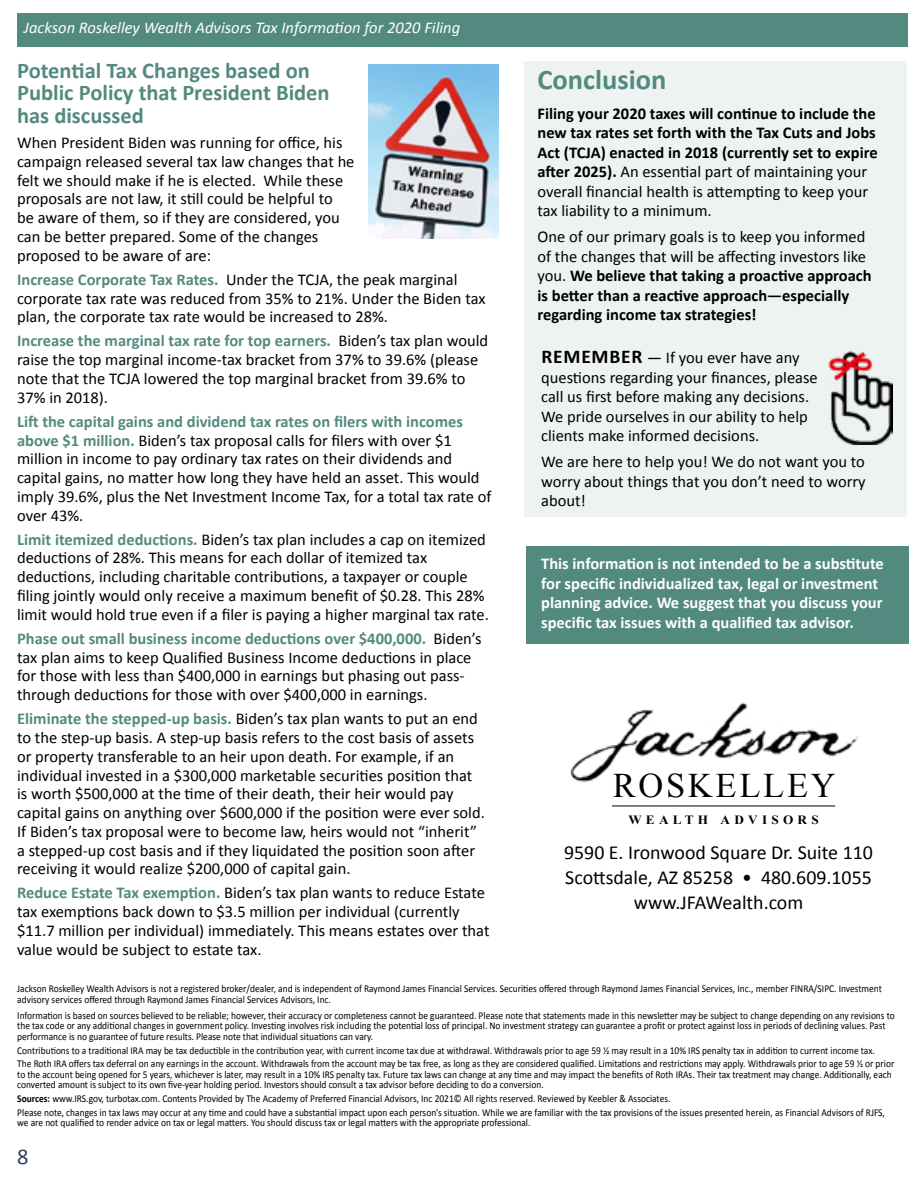
<style>
.page{position:relative;width:918px;height:1188px;background:#fff}
.page>*{position:absolute;margin:0;border:0;box-sizing:border-box;transform-origin:0 0}
.t1{font:34.5px "Times New Roman";letter-spacing:.08em;color:#000}
.body_copy{font:700 28.5px "Calibri";color:#538a7f}
.body_copy-2{font:700 22.5px/22.5px "Calibri";color:#538a7f}
.body_copy-3{font:22.5px "Calibri";color:#314362}
.t2{font:19.95px "Calibri";color:#000}
.body_copy-4{font:16.5px/18.8px "Calibri";color:#000}
.body_copy-5{font:700 16.5px/19.5px "Calibri";color:#000}
.body_copy-6{font:700 16.5px/19.5px "Calibri";color:#fff}
.t3{font:italic 16.5px "Calibri";color:#fff}
.t4{font:700 12.6px "Times New Roman";letter-spacing:.32em;color:#000;scale:1.05 1}
.body_copy-7{font:10.5px/10.5px "Calibri";color:#000;scale:.9 1}
.s1{font-weight:700;color:#538a7f}
.s2{font-weight:400}
.s3{font-weight:700;font-size:19.5px}
.s4{font-weight:700}
</style>
<div class="page">
<div style="left:524px;top:62px;width:383px;height:455px;background:#eef3f2"></div>
<div style="left:17px;top:14px;width:891px;height:33px;background:#538a7f"></div>
<hr style="left:612px;top:806px;width:223px;height:1px;background:#000">
<img style="left:570px;top:702px;width:288px;height:80px">
<div style="left:526px;top:546px;width:382px;height:98px;background:#538a7f"></div>
<img style="left:369px;top:64px;width:130px;height:174px">
<img style="left:828px;top:352px;width:65px;height:92px">
<p class="t3" style="left:24px;top:16px;width:438px">Jackson Roskelley Wealth Advisors Tax Information for 2020 Filing</p>
<p class="body_copy-2" style="left:17px;top:59px;width:314px">Potential Tax Changes based on<br>Public Policy that President Biden has discussed</p>
<p class="body_copy-4" style="left:17px;top:133px;width:339px">When President Biden was running for office, his campaign released several tax law changes that he felt we should make if he is elected. While these proposals are not law, it still could be helpful to<br>be aware of them, so if they are considered, you can be better prepared. Some of the changes proposed to be aware of are:</p>
<p class="body_copy-4" style="left:17px;top:270px;width:470px"><span class="s1">Increase Corporate Tax Rates.</span> Under the TCJA, the peak marginal corporate tax rate was reduced from 35% to 21%. Under the Biden tax plan, the corporate tax rate would be increased to 28%.</p>
<p class="body_copy-4" style="left:17px;top:332px;width:473px"><span class="s1">Increase the marginal tax rate for top earners.</span> Biden’s tax plan would raise the top marginal income-tax bracket from 37% to 39.6% (please note that the TCJA lowered the top marginal bracket from 39.6% to 37% in 2018).</p>
<p class="body_copy-4" style="left:17px;top:412px;width:476px"><span class="s1">Lift the capital gains and dividend tax rates on filers with incomes above $1 million.</span> Biden’s tax proposal calls for filers with over $1 million in income to pay ordinary tax rates on their dividends and capital gains, no matter how long they have held an asset. This would imply 39.6%, plus the Net Investment Income Tax, for a total tax rate of over 43%.</p>
<p class="body_copy-4" style="left:17px;top:530px;width:473px"><span class="s1">Limit itemized deductions.</span> Biden’s tax plan includes a cap on itemized deductions of 28%. This means for each dollar of itemized tax deductions, including charitable contributions, a taxpayer or couple filing jointly would only receive a maximum benefit of $0.28. This 28% limit would hold true even if a filer is paying a higher marginal tax rate.</p>
<p class="body_copy-4" style="left:17px;top:629px;width:466px"><span class="s1">Phase out small business income deductions over $400,000.</span> Biden’s tax plan aims to keep Qualified Business Income deductions in place for those with less than $400,000 in earnings but phasing out pass&shy;through deductions for those with over $400,000 in earnings.</p>
<p class="body_copy-4" style="left:17px;top:709px;width:469px"><span class="s1">Eliminate the stepped-up basis.</span> Biden’s tax plan wants to put an end to the step-up basis. A step-up basis refers to the cost basis of assets or property transferable to an heir upon death. For example, if an individual invested in a $300,000 marketable securities position that is worth $500,000 at the time of their death, their heir would pay capital gains on anything over $600,000 if the position were ever sold.<br>If Biden’s tax proposal were to become law, heirs would not “inherit” a stepped-up cost basis and if they liquidated the position soon after receiving it would realize $200,000 of capital gain.</p>
<p class="body_copy-4" style="left:17px;top:883px;width:474px"><span class="s1">Reduce Estate Tax exemption.</span> Biden’s tax plan wants to reduce Estate tax exemptions back down to $3.5 million per individual (currently $11.7 million per individual) immediately. This means estates over that value would be subject to estate tax.</p>
<p class="body_copy" style="left:538px;top:61px;width:130px">Conclusion</p>
<p class="body_copy-5" style="left:538px;top:103px;width:342px">Filing your 2020 taxes will continue to include the new tax rates set forth with the Tax Cuts and Jobs Act (TCJA) enacted in 2018 (currently set to expire after 2025). <span class="s2">An essential part of maintaining your overall financial health is attempting to keep your tax liability to a minimum.</span></p>
<p class="body_copy-5" style="left:538px;top:227px;width:336px"><span class="s2">One of our primary goals is to keep you informed of the changes that will be affecting investors like you.</span> We believe that taking a proactive approach is better than a reactive approach—especially regarding income tax strategies!</p>
<p class="body_copy-4" style="left:541px;top:348px;width:278px;line-height:19.5px"><span class="s3">REMEMBER</span> — If you ever have any questions regarding your finances, please call us first before making any decisions.<br>We pride ourselves in our ability to help clients make informed decisions.</p>
<p class="body_copy-4" style="left:541px;top:452px;width:326px;line-height:19.5px;text-align:justify">We are here to help you! We do not want you to worry about things that you don’t need to worry about!</p>
<p class="body_copy-6" style="left:541px;top:554px;width:344px">This information is not intended to be a substitute for specific individualized tax, legal or investment planning advice. We suggest that you discuss your specific tax issues with a qualified tax advisor.</p>
<p class="t1" style="left:613px;top:762px;width:225px">ROSKELLEY</p>
<p class="t4" style="left:628px;top:811px;width:183px">WEALTH ADVISORS</p>
<p class="t2" style="left:564px;top:840px;width:310px">9590 E. Ironwood Square Dr. Suite 110</p>
<p class="t2" style="left:565px;top:865px;width:308px">Scottsdale, AZ 85258 • 480.609.1055</p>
<p class="t2" style="left:634px;top:890px;width:171px">www.JFAWealth.com</p>
<p class="body_copy-7" style="left:17px;top:984px;width:962px">Jackson Roskelley Wealth Advisors is not a registered broker/dealer, and is independent of Raymond James Financial Services. Securities offered through Raymond James Financial Services, Inc., member FINRA/SIPC. Investment advisory services offered through Raymond James Financial Services Advisors, Inc.</p>
<p class="body_copy-7" style="left:17px;top:1010px;width:977px">Information is based on sources believed to be reliable; however, their accuracy or completeness cannot be guaranteed. Please note that statements made in this newsletter may be subject to change depending on any revisions to the tax code or any additional changes in government policy. Investing involves risk including the potential loss of principal. No investment strategy can guarantee a profit or protect against loss in periods of declining values. Past performance is no guarantee of future results. Please note that individual situations can vary.</p>
<p class="body_copy-7" style="left:17px;top:1045px;width:954px">Contributions to a traditional IRA may be tax deductible in the contribution year, with current income tax due at withdrawal. Withdrawals prior to age 59 ½ may result in a 10% IRS penalty tax in addition to current income tax.</p>
<p class="body_copy-7" style="left:17px;top:1059px;width:976px">The Roth IRA offers tax deferral on any earnings in the account. Withdrawals from the account may be tax free, as long as they are considered qualified. Limitations and restrictions may apply. Withdrawals prior to age 59 ½ or prior to the account being opened for 5 years, whichever is later, may result in a 10% IRS penalty tax. Future tax laws can change at any time and may impact the benefits of Roth IRAs. Their tax treatment may change. Additionally, each converted amount is subject to its own five-year holding period. Investors should consult a tax advisor before deciding to do a conversion.</p>
<p class="body_copy-7" style="left:17px;top:1093px;width:727px"><span class="s4">Sources:</span> www.IRS.gov, turbotax.com. Contents Provided by The Academy of Preferred Financial Advisors, Inc 2021© All rights reserved. Reviewed by Keebler &amp; Associates.</p>
<p class="body_copy-7" style="left:17px;top:1107px;width:966px">Please note, changes in tax laws may occur at any time and could have a substantial impact upon each person’s situation. While we are familiar with the tax provisions of the issues presented herein, as Financial Advisors of RJFS, we are not qualified to render advice on tax or legal matters. You should discuss tax or legal matters with the appropriate professional.</p>
<p class="body_copy-3" style="left:17px;top:1143px;width:13px">8</p>
</div>
